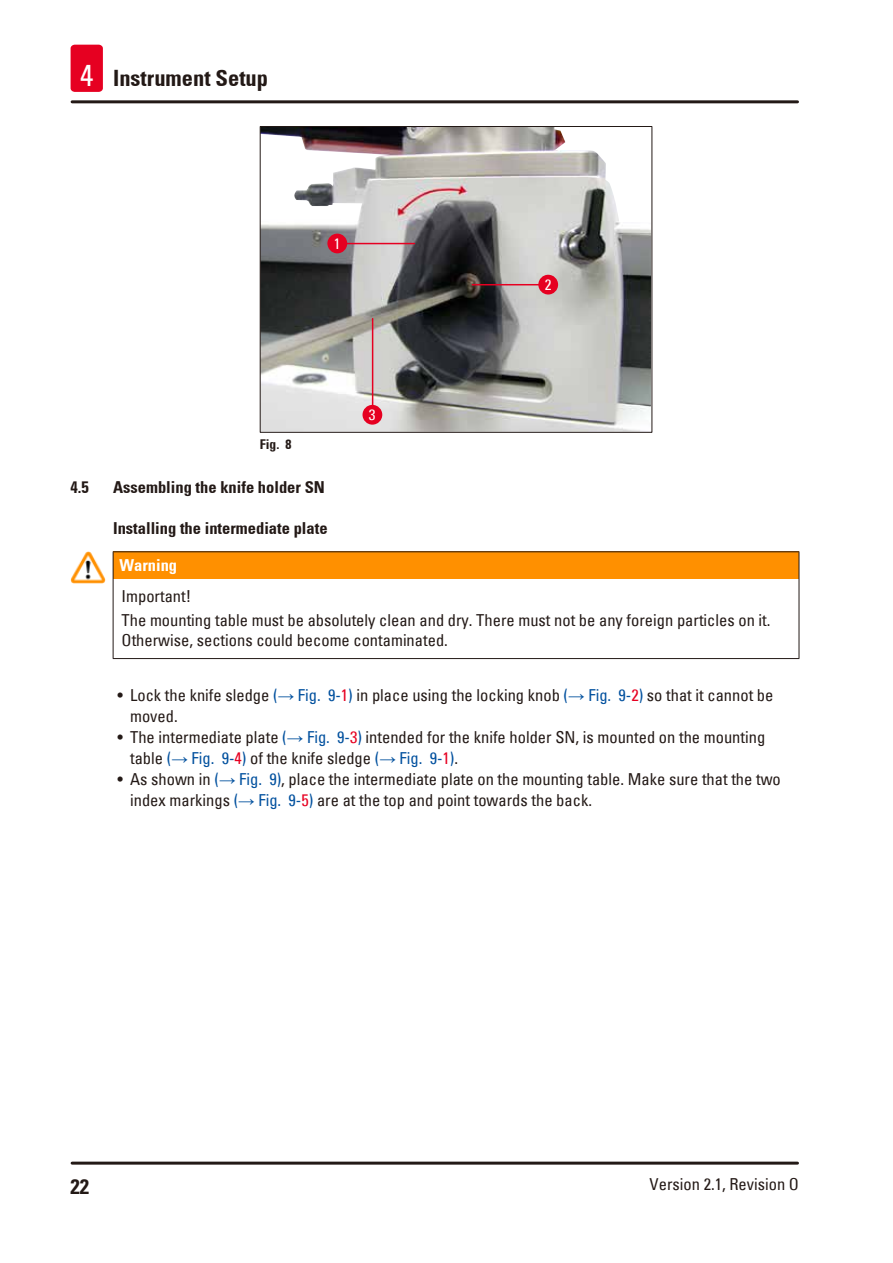
<style>
.page{position:relative;width:893px;height:1263px;background:#fff}
.page>*{position:absolute;margin:0;border:0;box-sizing:border-box;transform-origin:0 0}
.t1{font:700 condensed 22.5px "Univers";color:#231916}
.t2{font:700 condensed 21px "Univers";color:#231916}
.Source_of_danger{font:condensed 16.5px/20.9px "Univers";color:#231916}
.Subheading{font:700 condensed 16.5px "Univers";color:#231916}
.Signalword__no_use_allowed{font:700 condensed 16.5px "Univers";color:#fff}
.t3{font:condensed 15px "Univers";color:#fff}
.t4{font:700 condensed 13.5px "Univers";color:#231916}
.s1{font-weight:400;font-size:30px;color:#fff}
.s2{color:#00509e}
.s3{font-family:"Arial";font-stretch:normal;color:#00509e}
.s4{color:#e60021}
</style>
<div class="page">
<hr style="left:72px;top:1161px;width:725px;height:3px;background:#231916">
<hr style="left:72px;top:100px;width:725px;height:3px;background:#231916">
<div style="left:71px;top:45px;width:32px;height:47px;background:#e60021;border-radius:4px"></div>
<img style="left:262px;top:128px;width:388px;height:303px">
<div style="left:260px;top:126px;width:392px;height:307px;border:1px solid #231916"></div>
<div style="left:362px;top:405px;width:20px;height:20px;background:#e60021;border-radius:50%"></div>
<hr style="left:372px;top:319px;width:1px;height:87px;background:#e60021">
<div style="left:327px;top:234px;width:20px;height:19px;background:#e60021;border-radius:50%"></div>
<hr style="left:344px;top:243px;width:70px;height:1px;background:#e60021">
<div style="left:538px;top:275px;width:20px;height:19px;background:#e60021;border-radius:50%"></div>
<hr style="left:472px;top:284px;width:70px;height:1px;background:#e60021">
<div style="left:113px;top:552px;width:686px;height:27px;background:#ff9000"></div>
<hr style="left:113px;top:579px;width:1px;height:79px;background:#231916">
<hr style="left:799px;top:579px;width:1px;height:79px;background:#231916">
<hr style="left:113px;top:658px;width:686px;height:1px;background:#231916">
<hr style="left:113px;top:551px;width:686px;height:1px;background:#231916">
<svg style="left:113px;top:552px;width:1px;height:27px"></svg>
<svg style="left:799px;top:552px;width:1px;height:27px"></svg>
<img style="left:71px;top:552px;width:34px;height:32px">
<h1 class="t1" style="left:80px;top:65px;width:190px"><span class="s1">4</span> Instrument Setup</h1>
<p class="t3" style="left:334px;top:234px;width:8px">1</p>
<p class="t4" style="left:260px;top:436px;width:33px">Fig. 8</p>
<p class="t3" style="left:369px;top:405px;width:8px">3</p>
<p class="t3" style="left:545px;top:275px;width:8px">2</p>
<p class="Subheading" style="left:71px;top:477px;width:20px">4.5</p>
<p class="Subheading" style="left:113px;top:477px;width:213px">Assembling the knife holder SN</p>
<p class="Subheading" style="left:113px;top:518px;width:216px">Installing the intermediate plate</p>
<p class="Signalword__no_use_allowed" style="left:119px;top:554px;width:59px">Warning</p>
<p class="Source_of_danger" style="left:122px;top:585px;width:71px">Important!</p>
<p class="Source_of_danger" style="left:122px;top:610px;width:650px;line-height:19.8px">The mounting table must be absolutely clean and dry. There must not be any foreign particles on it.<br>Otherwise, sections could become contaminated.</p>
<p class="Source_of_danger" style="left:130px;top:684px;width:645px;text-indent:-13px">• Lock the knife sledge <span class="s2">(</span><span class="s3">→</span> <span class="s2">Fig. 9‑</span><span class="s4">1</span><span class="s2">)</span> in place using the locking knob <span class="s2">(</span><span class="s3">→</span> <span class="s2">Fig. 9‑</span><span class="s4">2</span><span class="s2">)</span> so that it cannot be moved.</p>
<p class="Source_of_danger" style="left:130px;top:726px;width:637px;text-indent:-13px">• The intermediate plate <span class="s2">(</span><span class="s3">→</span> <span class="s2">Fig. 9‑</span><span class="s4">3</span><span class="s2">)</span> intended for the knife holder SN, is mounted on the mounting table <span class="s2">(</span><span class="s3">→</span> <span class="s2">Fig. 9‑</span><span class="s4">4</span><span class="s2">)</span> of the knife sledge <span class="s2">(</span><span class="s3">→</span> <span class="s2">Fig. 9‑</span><span class="s4">1</span><span class="s2">)</span>.</p>
<p class="Source_of_danger" style="left:130px;top:768px;width:652px;text-indent:-13px">• As shown in <span class="s2">(</span><span class="s3">→</span> <span class="s2">Fig. 9)</span>, place the intermediate plate on the mounting table. Make sure that the two index markings <span class="s2">(</span><span class="s3">→</span> <span class="s2">Fig. 9‑</span><span class="s4">5</span><span class="s2">)</span> are at the top and point towards the back.</p>
<p class="t2" style="left:71px;top:1173px;width:20px">22</p>
<p class="Source_of_danger" style="left:650px;top:1173px;width:151px">Version 2.1, Revision O</p>
</div>
